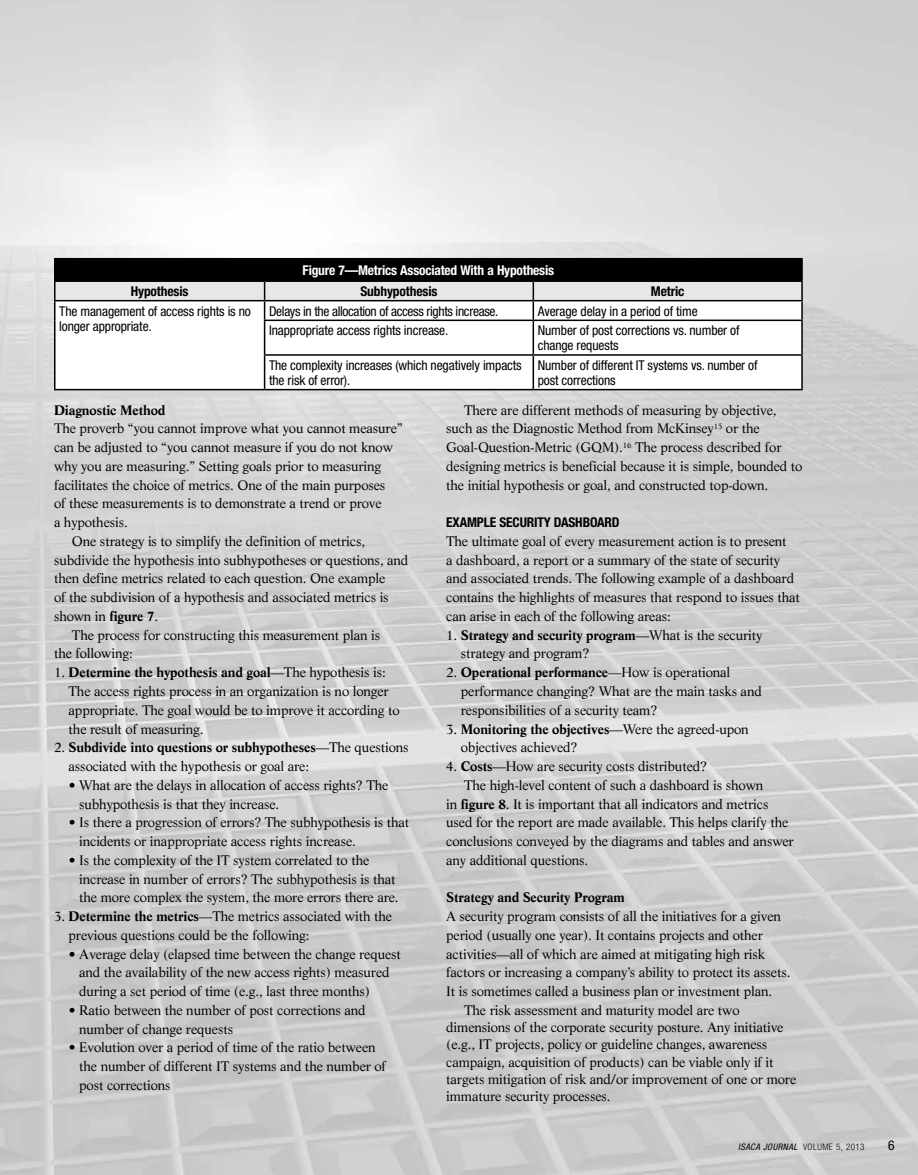
<style>
.page{position:relative;width:918px;height:1175px;background:#fff}
.page>*{position:absolute;margin:0;border:0;box-sizing:border-box;transform-origin:0 0}
.t1{font:13.5px/18.8px "Life";letter-spacing:-.01em;color:#000}
.t2{font:condensed 13.5px/15px "Helvetica Neue";letter-spacing:-.01em;color:#000}
.t3{font:700 condensed 13.5px "Helvetica Neue";letter-spacing:-.01em;color:#000}
.t4{font:700 13.5px "Life";letter-spacing:-.01em;color:#000}
.t5{font:700 condensed 13.5px "Helvetica Neue";letter-spacing:-.015em;color:#fff}
.t6{font:italic condensed 9px "Helvetica Neue";letter-spacing:.05em;color:#000}
.s1{font-weight:700}
.s2{font-weight:300;font-style:normal}
</style>
<div class="page">
<img style="left:0;top:0;width:918px;height:1174px">
<div style="left:55px;top:259px;width:747px;height:22px;background:#000"></div>
<svg style="left:56px;top:320px;width:745px;height:69px"></svg>
<hr style="left:54px;top:258px;width:211px;height:1px;background:#000">
<hr style="left:54px;top:259px;width:2px;height:21px;background:#000">
<hr style="left:265px;top:258px;width:268px;height:1px;background:#000">
<hr style="left:533px;top:258px;width:270px;height:1px;background:#000">
<hr style="left:801px;top:259px;width:2px;height:21px;background:#000">
<hr style="left:54px;top:280px;width:211px;height:2px;background:#000">
<hr style="left:533px;top:280px;width:270px;height:2px;background:#000">
<svg style="left:54px;top:281px;width:749px;height:39px"></svg>
<hr style="left:54px;top:320px;width:2px;height:35px;background:#000">
<hr style="left:264px;top:319px;width:269px;height:2px;background:#000">
<hr style="left:264px;top:321px;width:1px;height:33px;background:#000">
<hr style="left:533px;top:319px;width:270px;height:2px;background:#000">
<hr style="left:533px;top:321px;width:1px;height:33px;background:#000">
<hr style="left:801px;top:321px;width:2px;height:33px;background:#000">
<hr style="left:54px;top:355px;width:2px;height:34px;background:#000">
<hr style="left:264px;top:354px;width:269px;height:2px;background:#000">
<hr style="left:264px;top:356px;width:1px;height:33px;background:#000">
<hr style="left:533px;top:354px;width:270px;height:2px;background:#000">
<hr style="left:533px;top:356px;width:1px;height:33px;background:#000">
<hr style="left:801px;top:356px;width:2px;height:33px;background:#000">
<hr style="left:54px;top:389px;width:211px;height:1px;background:#000">
<hr style="left:265px;top:389px;width:268px;height:1px;background:#000">
<hr style="left:533px;top:389px;width:270px;height:1px;background:#000">
<p class="t5" style="left:303px;top:262px;width:253px">Figure 7—Metrics Associated With a Hypothesis</p>
<p class="t3" style="left:131px;top:283px;width:59px">Hypothesis</p>
<p class="t3" style="left:360px;top:283px;width:79px">Subhypothesis</p>
<p class="t3" style="left:651px;top:283px;width:35px">Metric</p>
<p class="t2" style="left:59px;top:303px;width:193px">The management of access rights is no longer appropriate.</p>
<p class="t2" style="left:269px;top:303px;width:231px">Delays in the allocation of access rights increase.</p>
<p class="t2" style="left:538px;top:303px;width:161px">Average delay in a period of time</p>
<p class="t2" style="left:269px;top:323px;width:181px">Inappropriate access rights increase.</p>
<p class="t2" style="left:538px;top:323px;width:203px">Number of post corrections vs. number of change requests</p>
<p class="t2" style="left:269px;top:358px;width:254px">The complexity increases (which negatively impacts the risk of error).</p>
<p class="t2" style="left:538px;top:358px;width:221px">Number of different IT systems vs. number of post corrections</p>
<p class="t4" style="left:54px;top:402px;width:113px">Diagnostic Method</p>
<p class="t1" style="left:54px;top:419px;width:350px">The proverb “you cannot improve what you cannot measure”</p>
<p class="t1" style="left:54px;top:438px;width:340px">can be adjusted to “you cannot measure if you do not know</p>
<p class="t1" style="left:54px;top:456px;width:329px">why you are measuring.” Setting goals prior to measuring</p>
<p class="t1" style="left:54px;top:475px;width:333px">facilitates the choice of metrics. One of the main purposes</p>
<p class="t1" style="left:54px;top:494px;width:329px">of these measurements is to demonstrate a trend or prove</p>
<p class="t1" style="left:54px;top:513px;width:75px">a hypothesis.</p>
<p class="t1" style="left:72px;top:531px;width:295px">One strategy is to simplify the definition of metrics,</p>
<p class="t1" style="left:54px;top:550px;width:356px">subdivide the hypothesis into subhypotheses or questions, and</p>
<p class="t1" style="left:54px;top:569px;width:333px">then define metrics related to each question. One example</p>
<p class="t1" style="left:54px;top:588px;width:336px">of the subdivision of a hypothesis and associated metrics is</p>
<p class="t1" style="left:54px;top:606px;width:106px">shown in <span class="s1">figure 7</span>.</p>
<p class="t1" style="left:72px;top:625px;width:310px">The process for constructing this measurement plan is</p>
<p class="t1" style="left:54px;top:644px;width:80px">the following:</p>
<p class="t1" style="left:69px;top:663px;width:333px;text-indent:-15px">1. <span class="s1">Determine the hypothesis and goal</span>—The hypothesis is:<br>The access rights process in an organization is no longer appropriate. The goal would be to improve it according to the result of measuring.</p>
<p class="t1" style="left:69px;top:738px;width:342px;text-indent:-15px">2. <span class="s1">Subdivide into questions or subhypotheses</span>—The questions associated with the hypothesis or goal are:</p>
<p class="t1" style="left:79px;top:775px;width:311px;text-indent:-10px">• What are the delays in allocation of access rights? The subhypothesis is that they increase.</p>
<p class="t1" style="left:79px;top:813px;width:332px;text-indent:-10px">• Is there a progression of errors? The subhypothesis is that incidents or inappropriate access rights increase.</p>
<p class="t1" style="left:79px;top:850px;width:321px;text-indent:-10px">• Is the complexity of the IT system correlated to the increase in number of errors? The subhypothesis is that the more complex the system, the more errors there are.</p>
<p class="t1" style="left:69px;top:907px;width:325px;text-indent:-15px">3. <span class="s1">Determine the metrics</span>—The metrics associated with the previous questions could be the following:</p>
<p class="t1" style="left:79px;top:944px;width:323px;text-indent:-10px">• Average delay (elapsed time between the change request and the availability of the new access rights) measured during a set period of time (e.g., last three months)</p>
<p class="t1" style="left:79px;top:1000px;width:288px;text-indent:-10px">• Ratio between the number of post corrections and number of change requests</p>
<p class="t1" style="left:79px;top:1038px;width:308px;text-indent:-10px">• Evolution over a period of time of the ratio between the number of different IT systems and the number of post corrections</p>
<p class="t1" style="left:446px;top:400px;width:358px;text-indent:18px">There are different methods of measuring by objective, such as the Diagnostic Method from McKinsey<sup>15</sup> or the Goal-Question-Metric (GQM).<sup>16</sup> The process described for designing metrics is beneficial because it is simple, bounded to the initial hypothesis or goal, and constructed top-down.</p>
<p class="t3" style="left:446px;top:514px;width:175px">EXAMPLE SECURITY DASHBOARD</p>
<p class="t1" style="left:446px;top:531px;width:355px">The ultimate goal of every measurement action is to present<br>a dashboard, a report or a summary of the state of security and associated trends. The following example of a dashboard contains the highlights of measures that respond to issues that can arise in each of the following areas:</p>
<p class="t1" style="left:461px;top:625px;width:303px;text-indent:-15px">1. <span class="s1">Strategy and security program</span>—What is the security strategy and program?</p>
<p class="t1" style="left:461px;top:663px;width:303px;text-indent:-15px">2. <span class="s1">Operational performance</span>—How is operational performance changing? What are the main tasks and responsibilities of a security team?</p>
<p class="t1" style="left:461px;top:719px;width:289px;text-indent:-15px">3. <span class="s1">Monitoring the objectives</span>—Were the agreed-upon objectives achieved?</p>
<p class="t1" style="left:446px;top:757px;width:262px">4. <span class="s1">Costs</span>—How are security costs distributed?</p>
<p class="t1" style="left:464px;top:775px;width:301px">The high-level content of such a dashboard is shown</p>
<p class="t1" style="left:446px;top:794px;width:324px">in <span class="s1">figure 8</span>. It is important that all indicators and metrics</p>
<p class="t1" style="left:446px;top:813px;width:344px">used for the report are made available. This helps clarify the</p>
<p class="t1" style="left:446px;top:832px;width:349px">conclusions conveyed by the diagrams and tables and answer</p>
<p class="t1" style="left:446px;top:850px;width:144px">any additional questions.</p>
<p class="t4" style="left:446px;top:889px;width:180px">Strategy and Security Program</p>
<p class="t1" style="left:446px;top:907px;width:336px">A security program consists of all the initiatives for a given</p>
<p class="t1" style="left:446px;top:925px;width:318px">period (usually one year). It contains projects and other</p>
<p class="t1" style="left:446px;top:944px;width:320px">activities—all of which are aimed at mitigating high risk</p>
<p class="t1" style="left:446px;top:963px;width:346px">factors or increasing a company’s ability to protect its assets.</p>
<p class="t1" style="left:446px;top:982px;width:328px">It is sometimes called a business plan or investment plan.</p>
<p class="t1" style="left:464px;top:1000px;width:277px">The risk assessment and maturity model are two</p>
<p class="t1" style="left:446px;top:1018px;width:352px;line-height:17.2px">dimensions of the corporate security posture. Any initiative (e.g., IT projects, policy or guideline changes, awareness campaign, acquisition of products) can be viable only if it targets mitigation of risk and/or improvement of one or more immature security processes.</p>
<p class="t6" style="left:738px;top:1141px;width:128px">ISACA JOURNAL <span class="s2">VOLUME 5, 2013</span></p>
<p class="t2" style="left:888px;top:1137px;width:8px">6</p>
</div>
